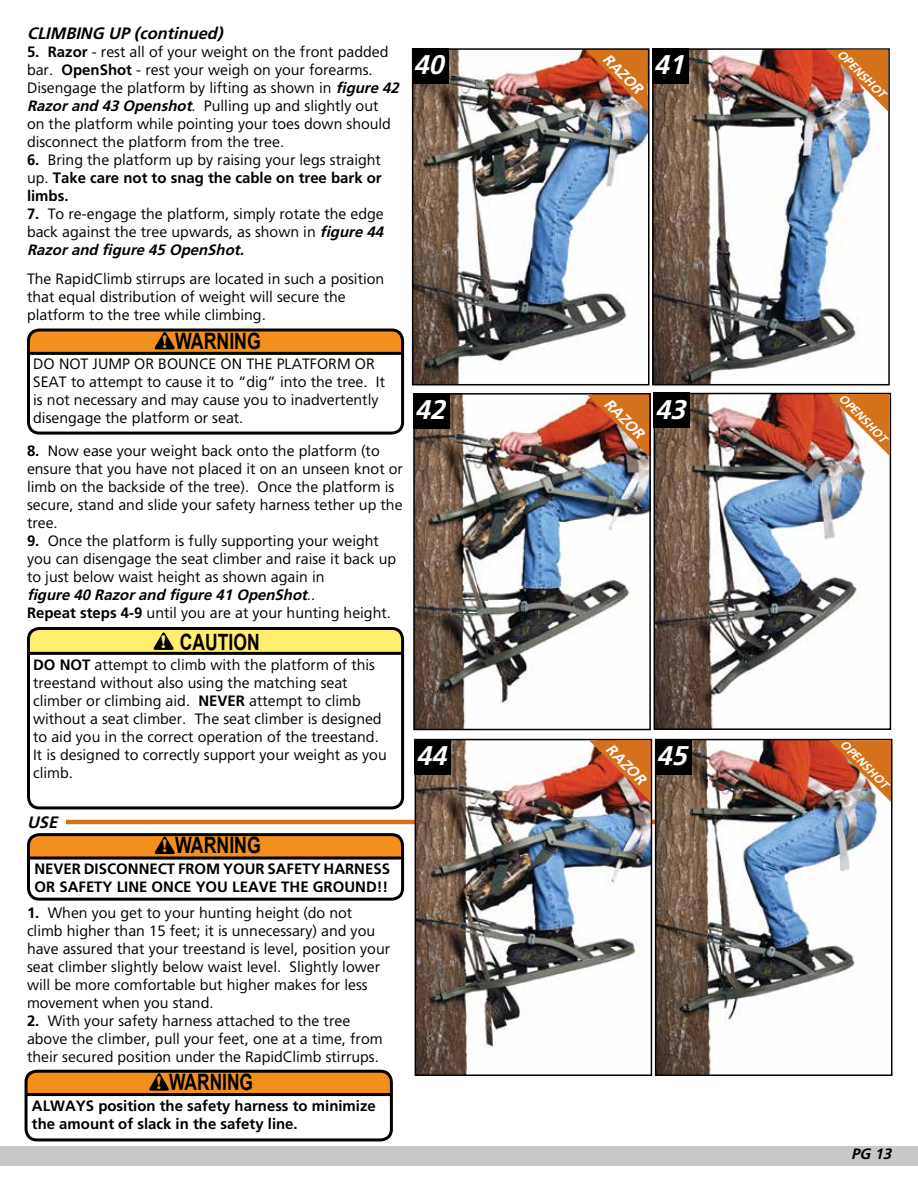
<style>
.page{position:relative;width:918px;height:1188px;background:#fff}
.page>*{position:absolute;margin:0;border:0;box-sizing:border-box;transform-origin:0 0}
.t1{font:italic 700 27px "Weissach";color:#fff}
.t2{font:700 22.5px "Arial";color:#000;scale:.79 1}
.t3{font:700 22.5px "Arial";color:#000;scale:.78 1}
.t4{font:700 22.5px "Arial";color:#000;scale:.77 1}
.t5{font:italic 700 16.5px "Weissach";color:#000}
.t6{font:15px/18px "Weissach";color:#000}
.t7{font:700 15px/18px "Weissach";color:#000}
.t8{font:italic 700 15px "Weissach";color:#fff}
.t9{font:italic 700 15px "Weissach";color:#000}
.t10{font:italic 700 12px "Weissach";color:#fff}
.s1{font-weight:700}
.s2{font-weight:700;font-style:italic}
.s3{font-family:"Garamand SW";font-size:20.25px;color:#f3901d}
.s4{font-family:"Garamand SW";font-size:20.25px;color:#ffef6f}
</style>
<div class="page">
<hr style="left:66px;top:820px;width:825px;height:4px;background:#d4711b">
<div style="left:28px;top:630px;width:376px;height:25px;background:#ffef6f;border-radius:8px"></div>
<svg style="left:153px;top:632px;width:21px;height:18px"></svg>
<hr style="left:28px;top:652px;width:374px;height:3px;background:#000">
<div style="left:27px;top:627px;width:377px;height:182px;border:3px solid #000;border-radius:11px"></div>
<div style="left:28px;top:330px;width:375px;height:25px;background:#f3901d;border-radius:8px"></div>
<svg style="left:154px;top:332px;width:21px;height:17px"></svg>
<hr style="left:28px;top:352px;width:374px;height:3px;background:#000">
<div style="left:27px;top:328px;width:377px;height:107px;border:3px solid #000;border-radius:11px"></div>
<div style="left:28px;top:834px;width:375px;height:25px;background:#f3901d;border-radius:8px"></div>
<svg style="left:154px;top:837px;width:21px;height:17px"></svg>
<hr style="left:28px;top:856px;width:374px;height:3px;background:#000">
<div style="left:27px;top:833px;width:377px;height:68px;border:3px solid #000;border-radius:11px"></div>
<div style="left:26px;top:1071px;width:366px;height:25px;background:#f3901d;border-radius:8px"></div>
<svg style="left:149px;top:1074px;width:20px;height:17px"></svg>
<hr style="left:26px;top:1093px;width:365px;height:3px;background:#000">
<div style="left:25px;top:1070px;width:368px;height:71px;border:3px solid #000;border-radius:11px"></div>
<img style="left:415px;top:51px;width:232px;height:331px">
<div style="left:412px;top:48px;width:238px;height:337px;border:2px solid #000"></div>
<div style="left:412px;top:48px;width:36px;height:36px;background:#000"></div>
<img style="left:586px;top:50px;width:62px;height:62px">
<img style="left:655px;top:51px;width:222px;height:331px">
<div style="left:652px;top:48px;width:238px;height:337px;border:2px solid #000"></div>
<div style="left:652px;top:48px;width:36px;height:36px;background:#000"></div>
<img style="left:826px;top:50px;width:62px;height:62px">
<img style="left:416px;top:396px;width:232px;height:331px">
<div style="left:413px;top:393px;width:238px;height:337px;border:2px solid #000"></div>
<div style="left:413px;top:393px;width:36px;height:36px;background:#000"></div>
<img style="left:587px;top:395px;width:62px;height:62px">
<img style="left:657px;top:396px;width:208px;height:331px">
<div style="left:654px;top:393px;width:237px;height:337px;border:2px solid #000"></div>
<div style="left:654px;top:393px;width:36px;height:35px;background:#000"></div>
<svg style="left:828px;top:394px;width:62px;height:62px"></svg>
<img style="left:418px;top:742px;width:231px;height:331px">
<div style="left:415px;top:739px;width:237px;height:337px;border:2px solid #000"></div>
<div style="left:415px;top:739px;width:36px;height:35px;background:#000"></div>
<img style="left:589px;top:740px;width:62px;height:62px">
<img style="left:658px;top:742px;width:231px;height:331px">
<div style="left:655px;top:739px;width:237px;height:337px;border:2px solid #000"></div>
<div style="left:655px;top:739px;width:36px;height:35px;background:#000"></div>
<img style="left:829px;top:740px;width:62px;height:62px">
<div style="left:0;top:1146px;width:918px;height:19px;background:#c7c8ca"></div>
<p class="t5" style="left:27px;top:23px;width:197px">CLIMBING UP (continued)</p>
<p class="t6" style="left:27px;top:42px;width:373px"><span class="s1">5. Razor</span> - rest all of your weight on the front padded bar. <span class="s1">OpenShot</span> - rest your weigh on your forearms.<br>Disengage the platform by lifting as shown in <span class="s2">figure 42<br>Razor and 43 Openshot</span>. Pulling up and slightly out on the platform while pointing your toes down should disconnect the platform from the tree.</p>
<p class="t6" style="left:27px;top:150px;width:356px;text-align:justify"><span class="s1">6.</span> Bring the platform up by raising your legs straight up. <span class="s1">Take care not to snag the cable on tree bark or limbs.</span></p>
<p class="t6" style="left:27px;top:204px;width:358px;text-align:justify"><span class="s1">7.</span> To re-engage the platform, simply rotate the edge back against the tree upwards, as shown in <span class="s2">figure 44<br>Razor and figure 45 OpenShot.</span></p>
<p class="t6" style="left:27px;top:269px;width:359px">The RapidClimb stirrups are located in such a position that equal distribution of weight will secure the platform to the tree while climbing.</p>
<h2 class="t2" style="left:161px;top:326px;width:128px"><span class="s3">!</span> WARNING</h2>
<p class="t6" style="left:33px;top:354px;width:353px">DO NOT JUMP OR BOUNCE ON THE PLATFORM OR SEAT to attempt to cause it to “dig” into the tree. It is not necessary and may cause you to inadvertently disengage the platform or seat.</p>
<p class="t6" style="left:27px;top:442px;width:378px"><span class="s1">8.</span> Now ease your weight back onto the platform (to ensure that you have not placed it on an unseen knot or limb on the backside of the tree). Once the platform is secure, stand and slide your safety harness tether up the tree.</p>
<p class="t6" style="left:27px;top:532px;width:371px"><span class="s1">9.</span> Once the platform is fully supporting your weight you can disengage the seat climber and raise it back up to just below waist height as shown again in<br><span class="s2">figure 40 Razor and figure 41 OpenShot</span>..<br><span class="s1">Repeat steps 4-9</span> until you are at your hunting height.</p>
<h2 class="t3" style="left:160px;top:627px;width:129px"><span class="s4">!</span> CAUTION</h2>
<p class="t6" style="left:33px;top:655px;width:355px"><span class="s1">DO NOT</span> attempt to climb with the platform of this treestand without also using the matching seat climber or climbing aid. <span class="s1">NEVER</span> attempt to climb without a seat climber. The seat climber is designed to aid you in the correct operation of the treestand.<br>It is designed to correctly support your weight as you climb.</p>
<p class="t5" style="left:27px;top:812px;width:32px">USE</p>
<h2 class="t2" style="left:161px;top:831px;width:128px"><span class="s3">!</span> WARNING</h2>
<p class="t7" style="left:34px;top:860px;width:357px">NEVER DISCONNECT FROM YOUR SAFETY HARNESS<br>OR SAFETY LINE ONCE YOU LEAVE THE GROUND!!</p>
<p class="t6" style="left:27px;top:904px;width:365px"><span class="s1">1.</span> When you get to your hunting height (do not climb higher than 15 feet; it is unnecessary) and you have assured that your treestand is level, position your seat climber slightly below waist level. Slightly lower will be more comfortable but higher makes for less movement when you stand.</p>
<p class="t6" style="left:27px;top:1012px;width:357px"><span class="s1">2.</span> With your safety harness attached to the tree above the climber, pull your feet, one at a time, from their secured position under the RapidClimb stirrups.</p>
<h2 class="t4" style="left:156px;top:1067px;width:128px"><span class="s3">!</span> WARNING</h2>
<p class="t7" style="left:32px;top:1097px;width:345px">ALWAYS position the safety harness to minimize the amount of slack in the safety line.</p>
<h1 class="t1" style="left:413px;top:49px;width:31px">40</h1>
<p class="t8" style="left:612px;top:50px;width:51px;rotate:45deg">RAZOR</p>
<h1 class="t1" style="left:654px;top:49px;width:31px">41</h1>
<p class="t10" style="left:844px;top:47px;width:64px;rotate:45deg">OPENSHOT</p>
<h1 class="t1" style="left:415px;top:394px;width:31px">42</h1>
<p class="t8" style="left:613px;top:395px;width:51px;rotate:45deg">RAZOR</p>
<h1 class="t1" style="left:655px;top:394px;width:31px">43</h1>
<p class="t10" style="left:846px;top:391px;width:64px;rotate:45deg">OPENSHOT</p>
<h1 class="t1" style="left:416px;top:740px;width:31px">44</h1>
<p class="t8" style="left:615px;top:741px;width:51px;rotate:45deg">RAZOR</p>
<h1 class="t1" style="left:656px;top:740px;width:31px">45</h1>
<p class="t10" style="left:847px;top:737px;width:64px;rotate:45deg">OPENSHOT</p>
<p class="t9" style="left:851px;top:1145px;width:41px">PG 13</p>
</div>
